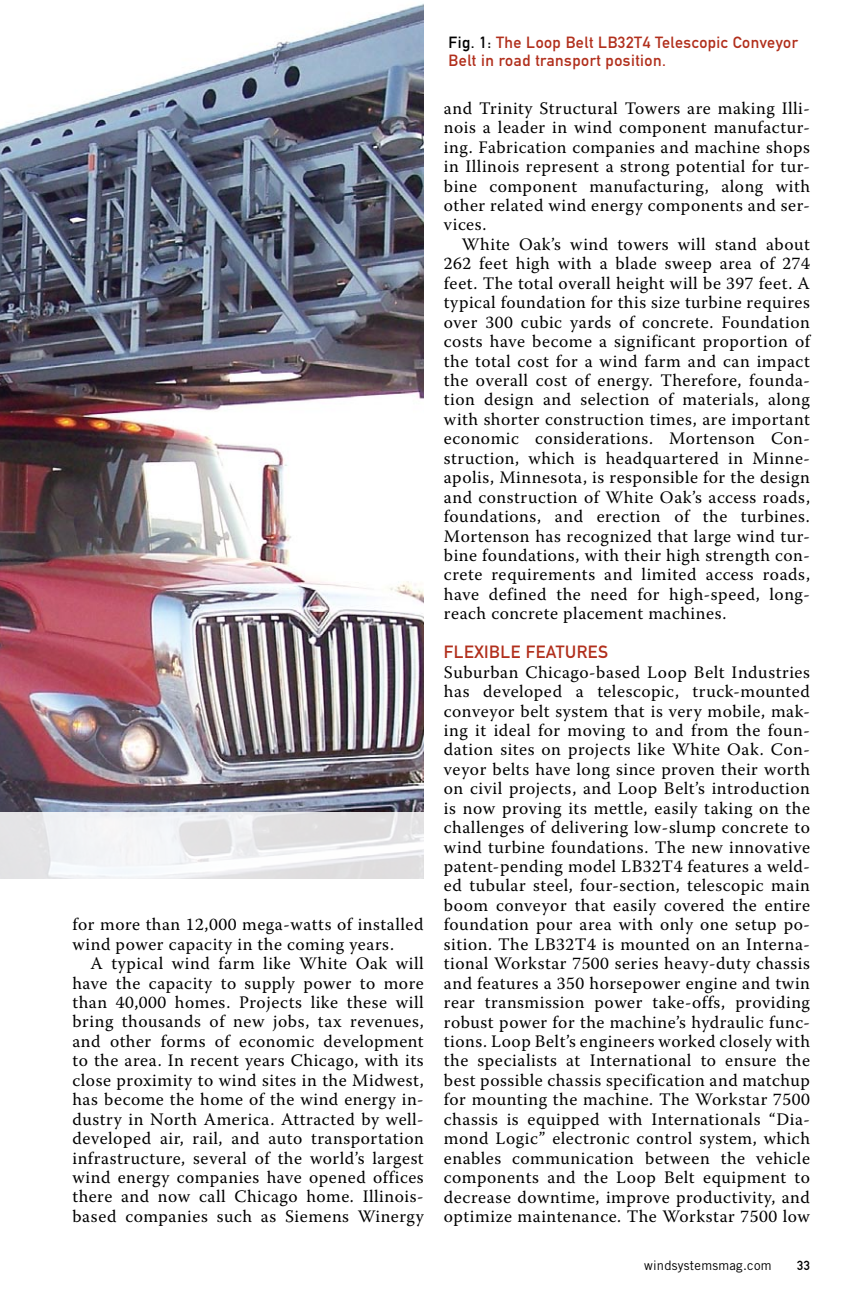
<style>
.page{position:relative;width:846px;height:1296px;background:#fff}
.page>*{position:absolute;margin:0;border:0;box-sizing:border-box;transform-origin:0 0}
.t1{font:17.6px/19.4px "Warnock Pro";letter-spacing:.03em;color:#000;text-align:justify}
.t2{font:17.6px "DIN Mittelschrift Alternate";letter-spacing:.03em;color:#b12f1c}
.t3{font:16px/18px "DIN Mittelschrift Alternate";letter-spacing:.03em;color:#b12f1c}
.t4{font:13px "Trade Gothic";letter-spacing:.02em;color:#000}
.t5{font:13px "DIN Mittelschrift Alternate";color:#000}
.s1{color:#000}
</style>
<div class="page">
<img style="left:0;top:3px;width:424px;height:810px">
<svg style="left:0;top:813px;width:424px;height:66px"></svg>
<p class="t1" style="left:72px;top:914px;width:353px">for more than 12,000 mega-watts of installed wind power capacity in the coming years.</p>
<p class="t1" style="left:72px;top:953px;width:353px;text-indent:18px">A typical wind farm like White Oak will have the capacity to supply power to more than 40,000 homes. Projects like these will bring thousands of new jobs, tax revenues, and other forms of economic development to the area. In recent years Chicago, with its close proximity to wind sites in the Midwest, has become the home of the wind energy in&shy;dustry in North America. Attracted by well&shy;developed air, rail, and auto transportation infrastructure, several of the world’s largest wind energy companies have opened offices there and now call Chicago home. Illinois&shy;based companies such as Siemens Winergy</p>
<p class="t3" style="left:449px;top:34px;width:351px"><span class="s1">Fig. 1:</span> The Loop Belt LB32T4 Telescopic Conveyor<br>Belt in road transport position.</p>
<p class="t1" style="left:444px;top:98px;width:368px">and Trinity Structural Towers are making Illi&shy;nois a leader in wind component manufactur&shy;ing. Fabrication companies and machine shops in Illinois represent a strong potential for tur&shy;bine component manufacturing, along with other related wind energy components and ser&shy;vices.</p>
<p class="t1" style="left:444px;top:234px;width:368px;text-indent:18px">White Oak’s wind towers will stand about 262 feet high with a blade sweep area of 274 feet. The total overall height will be 397 feet. A typical foundation for this size turbine requires over 300 cubic yards of concrete. Foundation costs have become a significant proportion of the total cost for a wind farm and can impact the overall cost of energy. Therefore, founda&shy;tion design and selection of materials, along with shorter construction times, are important economic considerations. Mortenson Con&shy;struction, which is headquartered in Minne&shy;apolis, Minnesota, is responsible for the design and construction of White Oak’s access roads, foundations, and erection of the turbines.<br>Mortenson has recognized that large wind tur&shy;bine foundations, with their high strength con&shy;crete requirements and limited access roads, have defined the need for high-speed, long&shy;reach concrete placement machines.</p>
<p class="t2" style="left:444px;top:642px;width:164px">Flexible Features</p>
<p class="t1" style="left:444px;top:662px;width:368px">Suburban Chicago-based Loop Belt Industries has developed a telescopic, truck-mounted conveyor belt system that is very mobile, mak&shy;ing it ideal for moving to and from the foun&shy;dation sites on projects like White Oak. Con&shy;veyor belts have long since proven their worth on civil projects, and Loop Belt’s introduction is now proving its mettle, easily taking on the challenges of delivering low-slump concrete to wind turbine foundations. The new innovative patent-pending model LB32T4 features a weld&shy;ed tubular steel, four-section, telescopic main boom conveyor that easily covered the entire foundation pour area with only one setup po&shy;sition. The LB32T4 is mounted on an Interna&shy;tional Workstar 7500 series heavy-duty chassis and features a 350 horsepower engine and twin rear transmission power take-offs, providing robust power for the machine’s hydraulic func&shy;tions. Loop Belt’s engineers worked closely with the specialists at International to ensure the best possible chassis specification and matchup for mounting the machine. The Workstar 7500 chassis is equipped with Internationals “Dia&shy;mond Logic” electronic control system, which enables communication between the vehicle components and the Loop Belt equipment to decrease downtime, improve productivity, and optimize maintenance. The Workstar 7500 low</p>
<p class="t4" style="left:644px;top:1258px;width:129px">windsystemsmag.com</p>
<p class="t5" style="left:797px;top:1258px;width:14px">33</p>
</div>
